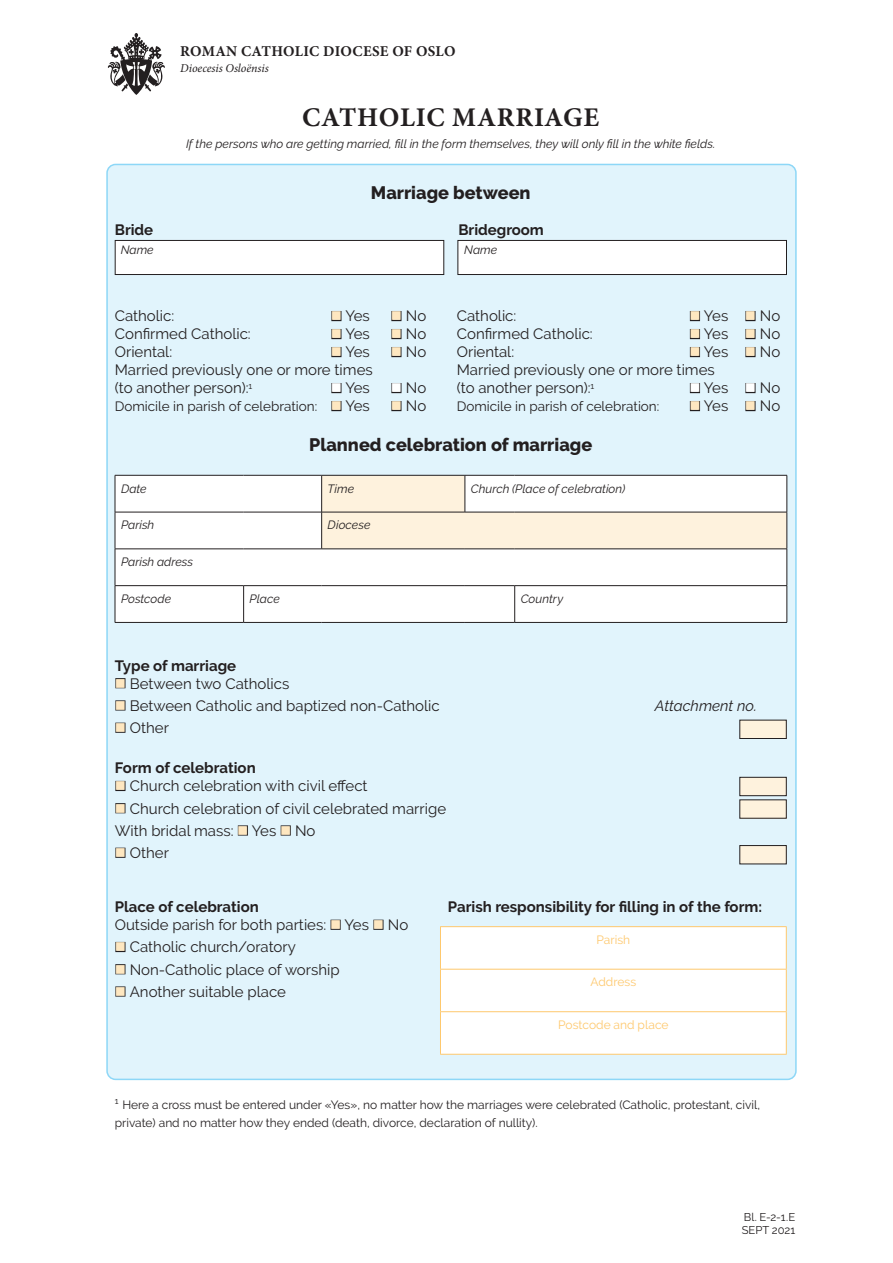
<style>
.page{position:relative;width:893px;height:1263px;background:#fff}
.page>*{position:absolute;margin:0;border:0;box-sizing:border-box;transform-origin:0 0}
.t1{font:700 27px "Minion Pro";letter-spacing:.03em;color:#231f20}
.t2{font:800 18px "Raleway";color:#231f20}
.t3{font:15px/22.2px "Raleway";color:#231f20}
.t4{font:700 15px "Raleway";color:#231f20}
.t5{font:700 15px "Minion Pro";letter-spacing:.01em;color:#231f20}
.t6{font:italic 15px "Raleway";color:#231f20}
.t7{font:13.5px "Raleway";color:#231f20}
.t8{font:italic 12px "Raleway";color:#231f20}
.t9{font:12px/18px "Raleway";color:#231f20}
.t10{font:12px "Raleway";letter-spacing:.005em;color:#fec86d}
.t11{font:italic 12px "Minion Pro";letter-spacing:-.005em;color:#231f20}
.t12{font:11.25px/13.5px "Raleway";color:#231f20}
.s1{font-size:15px}
</style>
<div class="page">
<div style="left:107px;top:164px;width:689px;height:915px;background:#e1f4fc;border-radius:9px"></div>
<div style="left:115px;top:240px;width:329px;height:34px;background:#fff"></div>
<div style="left:115px;top:240px;width:329px;height:35px;border:1px solid #231f20"></div>
<div style="left:458px;top:240px;width:328px;height:34px;background:#fff"></div>
<div style="left:458px;top:240px;width:329px;height:35px;border:1px solid #231f20"></div>
<svg style="left:108px;top:33px;width:57px;height:62px"></svg>
<div style="left:116px;top:476px;width:671px;height:146px;background:#fff"></div>
<svg style="left:322px;top:476px;width:465px;height:73px;background:#faf2e5"></svg>
<hr style="left:115px;top:475px;width:129px;height:1px;background:#231f20">
<hr style="left:115px;top:475px;width:1px;height:37px;background:#231f20">
<hr style="left:244px;top:475px;width:78px;height:1px;background:#231f20">
<hr style="left:322px;top:475px;width:143px;height:1px;background:#231f20">
<hr style="left:321px;top:475px;width:1px;height:37px;background:#231f20">
<hr style="left:465px;top:475px;width:50px;height:1px;background:#231f20">
<hr style="left:465px;top:475px;width:1px;height:37px;background:#231f20">
<hr style="left:515px;top:475px;width:272px;height:1px;background:#231f20">
<hr style="left:787px;top:475px;width:1px;height:37px;background:#231f20">
<hr style="left:115px;top:512px;width:129px;height:1px;background:#231f20">
<hr style="left:115px;top:512px;width:1px;height:37px;background:#231f20">
<hr style="left:244px;top:512px;width:78px;height:1px;background:#231f20">
<hr style="left:322px;top:512px;width:143px;height:1px;background:#231f20">
<hr style="left:321px;top:512px;width:1px;height:37px;background:#231f20">
<hr style="left:465px;top:512px;width:50px;height:1px;background:#231f20">
<hr style="left:515px;top:512px;width:272px;height:1px;background:#231f20">
<hr style="left:787px;top:512px;width:1px;height:37px;background:#231f20">
<hr style="left:115px;top:549px;width:129px;height:1px;background:#231f20">
<hr style="left:115px;top:549px;width:1px;height:36px;background:#231f20">
<hr style="left:244px;top:549px;width:78px;height:1px;background:#231f20">
<hr style="left:322px;top:549px;width:143px;height:1px;background:#231f20">
<hr style="left:465px;top:549px;width:50px;height:1px;background:#231f20">
<hr style="left:515px;top:549px;width:272px;height:1px;background:#231f20">
<hr style="left:787px;top:549px;width:1px;height:36px;background:#231f20">
<hr style="left:115px;top:585px;width:129px;height:1px;background:#231f20">
<hr style="left:115px;top:586px;width:1px;height:36px;background:#231f20">
<hr style="left:244px;top:585px;width:78px;height:1px;background:#231f20">
<hr style="left:243px;top:586px;width:1px;height:36px;background:#231f20">
<hr style="left:322px;top:585px;width:143px;height:1px;background:#231f20">
<hr style="left:465px;top:585px;width:50px;height:1px;background:#231f20">
<hr style="left:515px;top:585px;width:272px;height:1px;background:#231f20">
<hr style="left:514px;top:586px;width:1px;height:36px;background:#231f20">
<hr style="left:787px;top:586px;width:1px;height:36px;background:#231f20">
<hr style="left:115px;top:622px;width:129px;height:1px;background:#231f20">
<hr style="left:244px;top:622px;width:78px;height:1px;background:#231f20">
<hr style="left:322px;top:622px;width:143px;height:1px;background:#231f20">
<hr style="left:465px;top:622px;width:50px;height:1px;background:#231f20">
<hr style="left:515px;top:622px;width:272px;height:1px;background:#231f20">
<div style="left:740px;top:720px;width:46px;height:18px;background:#fef2dd"></div>
<div style="left:739px;top:720px;width:48px;height:19px;border:1px solid #231f20"></div>
<div style="left:740px;top:777px;width:46px;height:19px;background:#fef2dd"></div>
<div style="left:739px;top:777px;width:48px;height:19px;border:1px solid #231f20"></div>
<div style="left:740px;top:800px;width:46px;height:18px;background:#fef2dd"></div>
<div style="left:739px;top:799px;width:48px;height:20px;border:1px solid #231f20"></div>
<div style="left:740px;top:845px;width:46px;height:19px;background:#fef2dd"></div>
<div style="left:739px;top:845px;width:48px;height:19px;border:1px solid #231f20"></div>
<div style="left:441px;top:927px;width:345px;height:127px;background:#fff"></div>
<hr style="left:440px;top:926px;width:347px;height:1px;background:#fec86d">
<hr style="left:440px;top:927px;width:1px;height:42px;background:#fec86d">
<hr style="left:786px;top:927px;width:1px;height:42px;background:#fec86d">
<hr style="left:440px;top:969px;width:347px;height:1px;background:#fec86d">
<hr style="left:440px;top:969px;width:1px;height:42px;background:#fec86d">
<hr style="left:786px;top:969px;width:1px;height:42px;background:#fec86d">
<hr style="left:440px;top:1011px;width:347px;height:1px;background:#fec86d">
<hr style="left:440px;top:1012px;width:1px;height:42px;background:#fec86d">
<hr style="left:786px;top:1012px;width:1px;height:42px;background:#fec86d">
<hr style="left:440px;top:1054px;width:347px;height:1px;background:#fec86d">
<p class="t5" style="left:180px;top:40px;width:277px">ROMAN CATHOLIC DIOCESE OF OSLO</p>
<p class="t11" style="left:180px;top:60px;width:90px">Dioecesis Osloënsis</p>
<h1 class="t1" style="left:302px;top:98px;width:299px">CATHOLIC MARRIAGE</h1>
<p class="t8" style="left:186px;top:137px;width:531px">If the persons who are getting married, fill in the form themselves, they will only fill in the white fields.</p>
<p class="t2" style="left:371px;top:182px;width:161px">Marriage between</p>
<p class="t4" style="left:115px;top:221px;width:40px">Bride</p>
<p class="t4" style="left:458px;top:221px;width:87px">Bridegroom</p>
<p class="t8" style="left:121px;top:243px;width:34px">Name</p>
<p class="t8" style="left:464px;top:243px;width:34px">Name</p>
<p class="t3" style="left:115px;top:305px;width:61px">Catholic:</p>
<p class="t3" style="left:331px;top:305px;width:41px">■ Yes</p>
<p class="t3" style="left:391px;top:305px;width:37px">■ No</p>
<p class="t3" style="left:457px;top:305px;width:61px">Catholic:</p>
<p class="t3" style="left:689px;top:305px;width:92px">■ Yes ■ No</p>
<p class="t3" style="left:115px;top:323px;width:137px">Confirmed Catholic:</p>
<p class="t3" style="left:331px;top:323px;width:41px">■ Yes</p>
<p class="t3" style="left:391px;top:323px;width:37px">■ No</p>
<p class="t3" style="left:457px;top:323px;width:137px">Confirmed Catholic:</p>
<p class="t3" style="left:689px;top:323px;width:92px">■ Yes ■ No</p>
<p class="t3" style="left:115px;top:341px;width:59px">Oriental:</p>
<p class="t3" style="left:331px;top:341px;width:41px">■ Yes</p>
<p class="t3" style="left:391px;top:341px;width:37px">■ No</p>
<p class="t3" style="left:457px;top:341px;width:59px">Oriental:</p>
<p class="t3" style="left:689px;top:341px;width:92px">■ Yes ■ No</p>
<p class="t3" style="left:115px;top:359px;width:259px">Married previously one or more times</p>
<p class="t3" style="left:457px;top:359px;width:259px">Married previously one or more times</p>
<p class="t3" style="left:115px;top:377px;width:139px">(to another person):<sup>1</sup></p>
<p class="t3" style="left:331px;top:377px;width:41px">■ Yes</p>
<p class="t3" style="left:391px;top:377px;width:37px">■ No</p>
<p class="t3" style="left:457px;top:377px;width:139px">(to another person):<sup>1</sup></p>
<p class="t3" style="left:689px;top:377px;width:92px">■ Yes ■ No</p>
<p class="t7" style="left:115px;top:399px;width:257px">Domicile in parish of celebration: ■ <span class="s1">Yes</span></p>
<p class="t3" style="left:391px;top:395px;width:37px">■ No</p>
<p class="t7" style="left:457px;top:399px;width:204px">Domicile in parish of celebration:</p>
<p class="t3" style="left:689px;top:395px;width:92px">■ Yes ■ No</p>
<p class="t2" style="left:309px;top:434px;width:285px">Planned celebration of marriage</p>
<p class="t8" style="left:121px;top:481px;width:27px">Date</p>
<p class="t8" style="left:328px;top:481px;width:28px">Time</p>
<p class="t8" style="left:471px;top:481px;width:156px">Church (Place of celebration)</p>
<p class="t8" style="left:121px;top:518px;width:35px">Parish</p>
<p class="t8" style="left:328px;top:518px;width:44px">Diocese</p>
<p class="t8" style="left:121px;top:555px;width:74px">Parish adress</p>
<p class="t8" style="left:121px;top:592px;width:52px">Postcode</p>
<p class="t8" style="left:250px;top:592px;width:32px">Place</p>
<p class="t8" style="left:521px;top:592px;width:44px">Country</p>
<p class="t4" style="left:115px;top:657px;width:123px">Type of marriage</p>
<p class="t3" style="left:115px;top:672px;width:176px">■ Between two Catholics</p>
<p class="t3" style="left:115px;top:694px;width:326px">■ םBetween Catholic and baptized non-Catholic</p>
<p class="t6" style="left:655px;top:697px;width:103px">Attachment no.</p>
<p class="t3" style="left:115px;top:717px;width:56px">■ Other</p>
<p class="t4" style="left:115px;top:759px;width:142px">Form of celebration</p>
<p class="t3" style="left:115px;top:775px;width:254px">■ Church celebration with civil effect</p>
<p class="t3" style="left:115px;top:797px;width:333px">■ Church celebration of civil celebrated marrige<br>With bridal mass: ■ Yes ■ No</p>
<p class="t3" style="left:115px;top:842px;width:56px">■ Other</p>
<p class="t4" style="left:115px;top:898px;width:146px">Place of celebration</p>
<p class="t4" style="left:448px;top:898px;width:316px">Parish responsibility for filling in of the form:</p>
<p class="t3" style="left:115px;top:914px;width:295px">Outside parish for both parties: ■ Yes ■ No</p>
<p class="t3" style="left:115px;top:936px;width:183px">■ Catholic church/oratory</p>
<p class="t3" style="left:115px;top:958px;width:226px">■ Non-Catholic place of worship</p>
<p class="t3" style="left:115px;top:980px;width:173px">■ םAnother suitable place</p>
<p class="t10" style="left:596px;top:933px;width:35px">Parish</p>
<p class="t10" style="left:590px;top:975px;width:47px">Address</p>
<p class="t10" style="left:558px;top:1018px;width:112px">Postcode and place</p>
<p class="t9" style="left:115px;top:1096px;width:647px"><sup>1</sup> Here a cross must be entered under «Yes», no matter how the marriages were celebrated (Catholic, protestant, civil, private) and no matter how they ended (death, divorce, declaration of nullity).</p>
<p class="t12" style="left:742px;top:1210px;width:55px">Bl. E-2-1.E<br>SEPT 2021</p>
</div>
